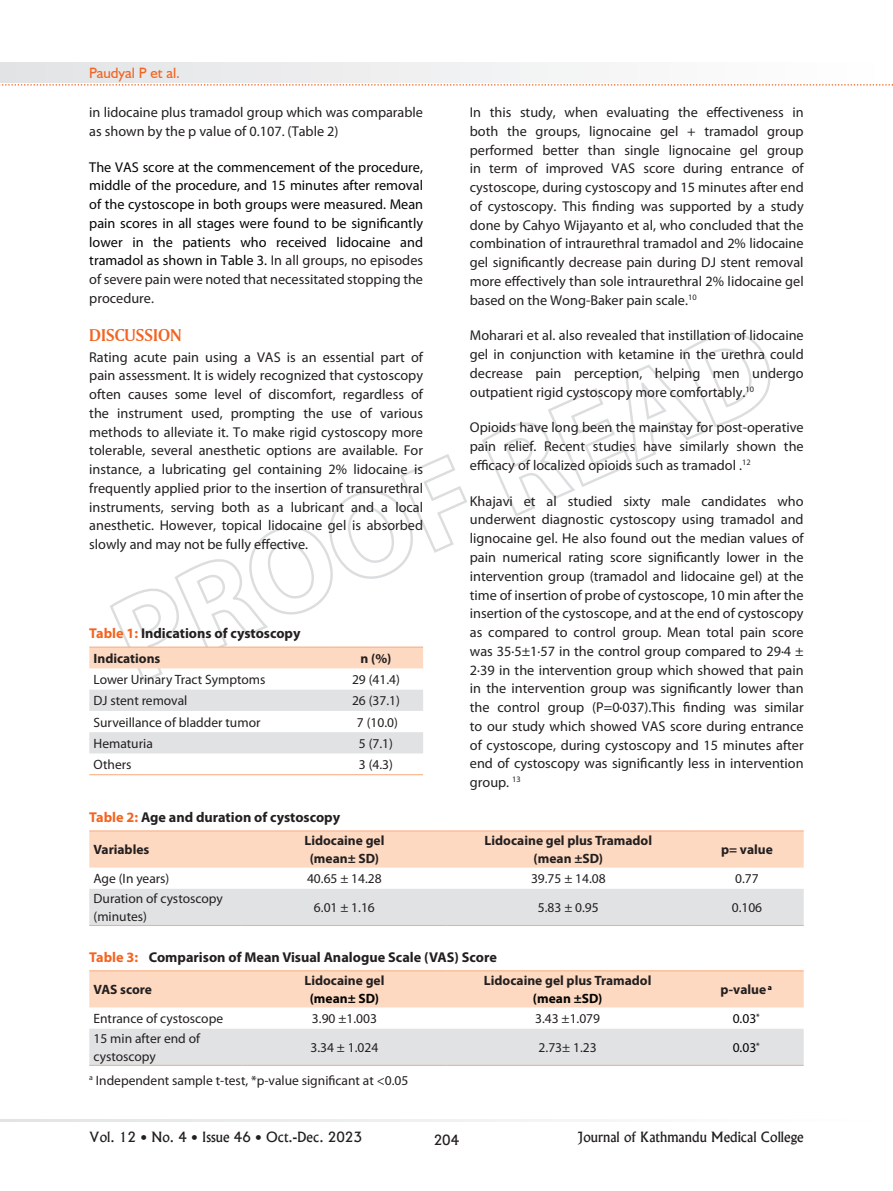
<style>
.page{position:relative;width:893px;height:1191px;background:#fff}
.page>*{position:absolute;margin:0;border:0;box-sizing:border-box;transform-origin:0 0}
.t1{font:18px "Amerigo BT Bold A";color:#f36421}
.t2{font:15px "Humanist 521 BT";color:#f36421}
.t3{font:14.25px/18.8px "Myriad Pro";color:#231f20;text-align:justify}
.t4{font:14.25px/18.8px "Myriad Pro";color:#040503;text-align:justify}
.t5{font:700 14.25px "Myriad Pro";color:#231f20}
.t6{font:13.5px/18px "Myriad Pro";color:#231f20}
.t7{font:700 13.5px/18px "Myriad Pro";color:#231f20;text-align:center}
.t8{font:13.5px "Alaska";color:#231f20}
.t9{font:700 13.5px "Myriad Pro";color:#040503}
.t10{font:13.5px "Myriad Pro";color:#040503}
.s1{color:#231f20}
.s2{color:#f36421}
</style>
<div class="page">
<div style="left:0;top:63px;width:892px;height:20px;background:linear-gradient(to right,#e2e3e5,#fff)"></div>
<svg style="left:0;top:1119px;width:581px;height:2px"></svg>
<svg style="left:0;top:84px;width:893px;height:2px"></svg>
<svg style="left:108px;top:332px;width:663px;height:350px"></svg>
<div style="left:89px;top:831px;width:715px;height:36px;background:#fdd9c1"></div>
<div style="left:89px;top:889px;width:715px;height:36px;background:#e1e2e4"></div>
<hr style="left:89px;top:830px;width:153px;height:1px;background:#f9ad80">
<hr style="left:242px;top:830px;width:204px;height:1px;background:#f9ad80">
<hr style="left:446px;top:830px;width:244px;height:1px;background:#f9ad80">
<hr style="left:690px;top:830px;width:114px;height:1px;background:#f9ad80">
<hr style="left:89px;top:925px;width:153px;height:1px;background:#f9ad80">
<hr style="left:242px;top:925px;width:204px;height:1px;background:#f9ad80">
<hr style="left:446px;top:925px;width:244px;height:1px;background:#f9ad80">
<hr style="left:690px;top:925px;width:114px;height:1px;background:#f9ad80">
<div style="left:89px;top:971px;width:715px;height:36px;background:#fdd9c1"></div>
<div style="left:89px;top:1029px;width:715px;height:35px;background:#e1e2e4"></div>
<hr style="left:89px;top:970px;width:153px;height:1px;background:#f9ad80">
<hr style="left:242px;top:970px;width:204px;height:1px;background:#f9ad80">
<hr style="left:446px;top:970px;width:243px;height:1px;background:#f9ad80">
<hr style="left:689px;top:970px;width:115px;height:1px;background:#f9ad80">
<hr style="left:89px;top:1064px;width:153px;height:2px;background:#f9ad80">
<hr style="left:242px;top:1064px;width:204px;height:2px;background:#f9ad80">
<hr style="left:446px;top:1064px;width:243px;height:2px;background:#f9ad80">
<hr style="left:689px;top:1064px;width:115px;height:2px;background:#f9ad80">
<div style="left:89px;top:647px;width:334px;height:21px;background:#fdd9c1"></div>
<svg style="left:89px;top:689px;width:334px;height:64px"></svg>
<hr style="left:89px;top:646px;width:240px;height:1px;background:#f9ad80">
<hr style="left:329px;top:646px;width:94px;height:1px;background:#f9ad80">
<hr style="left:89px;top:774px;width:240px;height:1px;background:#f9ad80">
<hr style="left:329px;top:774px;width:94px;height:1px;background:#f9ad80">
<p class="t2" style="left:89px;top:63px;width:92px">Paudyal P et al.</p>
<p class="t3" style="left:89px;top:103px;width:335px">in lidocaine plus tramadol group which was comparable as shown by the p value of 0.107. (Table 2)</p>
<p class="t4" style="left:89px;top:157px;width:335px">The VAS score at the commencement of the procedure, middle of the procedure, and 15 minutes after removal of the cystoscope in both groups were measured. Mean pain scores in all stages were found to be significantly lower in the patients who received lidocaine and tramadol as shown in Table 3. <span class="s1">In all groups, no episodes of severe pain were noted that necessitated stopping the procedure.</span></p>
<p class="t1" style="left:89px;top:324px;width:94px">DISCUSSION</p>
<p class="t3" style="left:89px;top:347px;width:335px">Rating acute pain using a VAS is an essential part of pain assessment. It is widely recognized that cystoscopy often causes some level of discomfort, regardless of the instrument used, prompting the use of various methods to alleviate it. To make rigid cystoscopy more tolerable, several anesthetic options are available. For instance, a lubricating gel containing 2% lidocaine is frequently applied prior to the insertion of transurethral instruments, serving both as a lubricant and a local anesthetic. However, topical lidocaine gel is absorbed slowly and may not be fully effective.</p>
<p class="t5" style="left:89px;top:624px;width:213px"><span class="s2">Table 1:</span> Indications of cystoscopy</p>
<p class="t7" style="left:94px;top:649px;width:68px">Indications</p>
<p class="t7" style="left:360px;top:649px;width:32px">n (%)</p>
<p class="t6" style="left:94px;top:670px;width:173px">Lower Urinary Tract Symptoms</p>
<p class="t6" style="left:352px;top:670px;width:49px">29 (41.4)</p>
<p class="t6" style="left:94px;top:691px;width:95px">DJ stent removal</p>
<p class="t6" style="left:352px;top:691px;width:49px">26 (37.1)</p>
<p class="t6" style="left:94px;top:713px;width:168px">Surveillance of bladder tumor</p>
<p class="t6" style="left:357px;top:713px;width:43px">7 (10.0)</p>
<p class="t6" style="left:94px;top:734px;width:61px">Hematuria</p>
<p class="t6" style="left:359px;top:734px;width:36px">5 (7.1)</p>
<p class="t6" style="left:94px;top:755px;width:40px">Others</p>
<p class="t6" style="left:359px;top:755px;width:36px">3 (4.3)</p>
<p class="t3" style="left:470px;top:103px;width:335px">In this study, when evaluating the effectiveness in both the groups, lignocaine gel + tramadol group performed better than single lignocaine gel group in term of improved VAS score during entrance of cystoscope, during cystoscopy and 15 minutes after end of cystoscopy. This finding was supported by a study done by Cahyo Wijayanto et al, who concluded that the combination of intraurethral tramadol and 2% lidocaine gel significantly decrease pain during DJ stent removal more effectively than sole intraurethral 2% lidocaine gel based on the Wong-Baker pain scale.<sup>10</sup></p>
<p class="t3" style="left:470px;top:326px;width:335px">Moharari et al. also revealed that instillation of lidocaine gel in conjunction with ketamine in the urethra could decrease pain perception, helping men undergo outpatient rigid cystoscopy more comfortably.<sup>10</sup></p>
<p class="t3" style="left:470px;top:418px;width:335px">Opioids have long been the mainstay for post-operative pain relief. Recent studies have similarly shown the efficacy of localized opioids such as tramadol .<sup>12</sup></p>
<p class="t3" style="left:470px;top:491px;width:335px">Khajavi et al studied sixty male candidates who underwent diagnostic cystoscopy using tramadol and lignocaine gel. He also found out the median values of pain numerical rating score significantly lower in the intervention group (tramadol and lidocaine gel) at the time of insertion of probe of cystoscope, 10 min after the insertion of the cystoscope, and at the end of cystoscopy as compared to control group. Mean total pain score was 35·5±1·57 in the control group compared to 29·4 ± 2·39 in the intervention group which showed that pain in the intervention group was significantly lower than the control group (P=0·037).This finding was similar to our study which showed VAS score during entrance of cystoscope, during cystoscopy and 15 minutes after end of cystoscopy was significantly less in intervention group. <sup>13</sup></p>
<p class="t5" style="left:89px;top:808px;width:252px"><span class="s2">Table 2:</span> Age and duration of cystoscopy</p>
<p class="t7" style="left:94px;top:840px;width:57px">Variables</p>
<p class="t7" style="left:304px;top:831px;width:81px">Lidocaine gel (mean± SD)</p>
<p class="t7" style="left:485px;top:831px;width:169px">Lidocaine gel plus Tramadol (mean ±SD)</p>
<p class="t7" style="left:721px;top:840px;width:53px">p= value</p>
<p class="t6" style="left:94px;top:869px;width:77px">Age (In years)</p>
<p class="t6" style="left:307px;top:869px;width:76px">40.65 ± 14.28</p>
<p class="t6" style="left:531px;top:869px;width:76px">39.75 ± 14.08</p>
<p class="t6" style="left:735px;top:869px;width:25px">0.77</p>
<p class="t6" style="left:94px;top:889px;width:131px">Duration of cystoscopy (minutes)</p>
<p class="t6" style="left:314px;top:898px;width:62px">6.01 ± 1.16</p>
<p class="t6" style="left:538px;top:898px;width:62px">5.83 ± 0.95</p>
<p class="t6" style="left:732px;top:898px;width:32px">0.106</p>
<p class="t5" style="left:89px;top:947px;width:409px"><span class="s2">Table 3:</span> Comparison of Mean Visual Analogue Scale (VAS) Score</p>
<p class="t7" style="left:94px;top:980px;width:60px">VAS score</p>
<p class="t7" style="left:304px;top:971px;width:81px">Lidocaine gel</p>
<p class="t9" style="left:310px;top:989px;width:71px">(mean± SD)</p>
<p class="t7" style="left:484px;top:971px;width:169px">Lidocaine gel plus Tramadol</p>
<p class="t9" style="left:533px;top:989px;width:71px">(mean ±SD)</p>
<p class="t7" style="left:721px;top:980px;width:53px">p-value <sup>a</sup></p>
<p class="t6" style="left:94px;top:1009px;width:131px">Entrance of cystoscope</p>
<p class="t6" style="left:312px;top:1009px;width:66px">3.90 ±1.003</p>
<p class="t6" style="left:535px;top:1009px;width:66px">3.43 ±1.079</p>
<p class="t10" style="left:733px;top:1010px;width:29px">0.03<sup>*</sup></p>
<p class="t6" style="left:94px;top:1029px;width:108px">15 min after end of cystoscopy</p>
<p class="t6" style="left:310px;top:1038px;width:69px">3.34 ± 1.024</p>
<p class="t6" style="left:539px;top:1038px;width:60px">2.73± 1.23</p>
<p class="t10" style="left:733px;top:1039px;width:29px">0.03<sup>*</sup></p>
<p class="t6" style="left:89px;top:1071px;width:321px"><sup>a</sup> Independent sample t-test, *p-value significant at &lt;0.05</p>
<p class="t8" style="left:89px;top:1129px;width:274px">Vol. 12 • No. 4 • Issue 46 • Oct.-Dec. 2023</p>
<p class="t8" style="left:434px;top:1131px;width:27px">204</p>
<p class="t8" style="left:578px;top:1129px;width:227px">Journal of Kathmandu Medical College</p>
</div>
